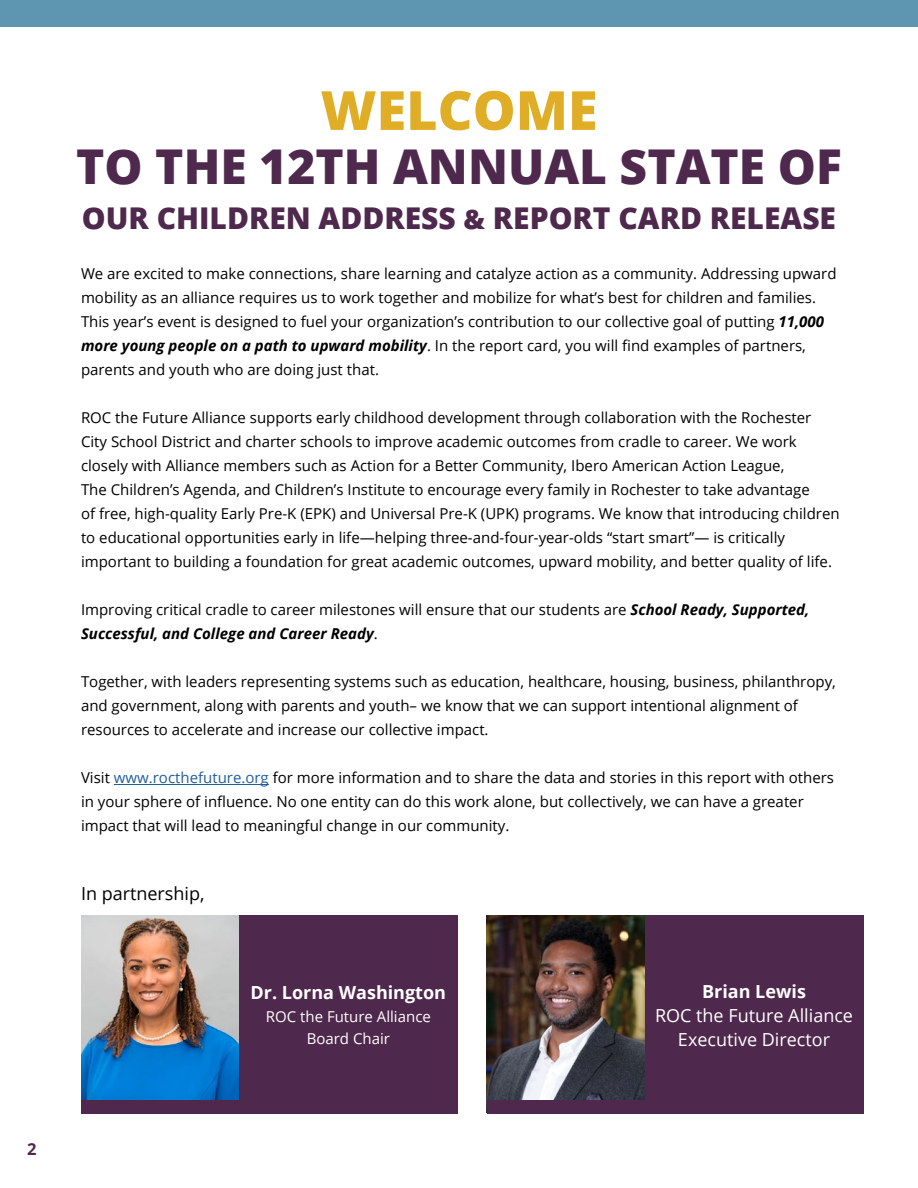
<style>
.page{position:relative;width:918px;height:1188px;background:#fff}
.page>*{position:absolute;margin:0;border:0;box-sizing:border-box;transform-origin:0 0}
.t1{font:800 54px "Open Sans";color:#dfae26}
.t2{font:800 48px "Open Sans";color:#4f284d}
.t3{font:800 30px "Open Sans";color:#4f284d}
.t4{font:18px/24px "Open Sans";color:#fff;text-align:center}
.t5{font:700 18px "Open Sans";color:#fff}
.t6{font:18px "Open Sans";color:#000}
.t7{font:700 16.5px "Open Sans";color:#4f284d}
.t8{font:15px/24px "Open Sans";color:#000}
.t9{font:15px/22.5px "Open Sans";color:#fff;text-align:center}
.s1{font-size:27px}
.s2{font-weight:700;font-style:italic}
.s3{color:#215e9e}
</style>
<div class="page">
<div style="left:0;top:0;width:918px;height:27px;background:#5e95b0"></div>
<hr style="left:114px;top:784px;width:155px;height:1px;background:#215e9e">
<div style="left:239px;top:916px;width:219px;height:198px;background:#4f284d"></div>
<img style="left:81px;top:916px;width:158px;height:184px">
<div style="left:81px;top:1100px;width:160px;height:14px;background:#4f284d"></div>
<div style="left:644px;top:916px;width:220px;height:198px;background:#4f284d"></div>
<img style="left:487px;top:916px;width:157px;height:184px">
<div style="left:487px;top:1100px;width:157px;height:14px;background:#4f284d"></div>
<p class="t7" style="left:27px;top:1138px;width:11px">2</p>
<h1 class="t1" style="left:320px;top:69px;width:279px">WELCOME</h1>
<h2 class="t2" style="left:76px;top:130px;width:767px">TO THE 12TH ANNUAL STATE OF</h2>
<h3 class="t3" style="left:82px;top:195px;width:756px">OUR CHILDREN ADDRESS <span class="s1">&amp;</span> REPORT CARD RELEASE</h3>
<p class="t8" style="left:81px;top:262px;width:757px">We are excited to make connections, share learning and catalyze action as a community. Addressing upward mobility as an alliance requires us to work together and mobilize for what’s best for children and families.<br>This year’s event is designed to fuel your organization’s contribution to our collective goal of putting <span class="s2">11,000 more young people on a path to upward mobility</span>. In the report card, you will find examples of partners, parents and youth who are doing just that.</p>
<p class="t8" style="left:81px;top:406px;width:760px">ROC the Future Alliance supports early childhood development through collaboration with the Rochester City School District and charter schools to improve academic outcomes from cradle to career. We work closely with Alliance members such as Action for a Better Community, Ibero American Action League,<br>The Children’s Agenda, and Children’s Institute to encourage every family in Rochester to take advantage<br>of free, high-quality Early Pre-K (EPK) and Universal Pre-K (UPK) programs. We know that introducing children to educational opportunities early in life—helping three-and-four-year-olds “start smart”— is critically important to building a foundation for great academic outcomes, upward mobility, and better quality of life.</p>
<p class="t8" style="left:81px;top:598px;width:730px">Improving critical cradle to career milestones will ensure that our students are <span class="s2">School Ready, Supported,<br>Successful, and College and Career Ready</span>.</p>
<p class="t8" style="left:81px;top:670px;width:756px">Together, with leaders representing systems such as education, healthcare, housing, business, philanthropy, and government, along with parents and youth– we know that we can support intentional alignment of resources to accelerate and increase our collective impact.</p>
<p class="t8" style="left:81px;top:766px;width:755px">Visit <span class="s3">www.rocthefuture.org</span> for more information and to share the data and stories in this report with others in your sphere of influence. No one entity can do this work alone, but collectively, we can have a greater impact that will lead to meaningful change in our community.</p>
<p class="t6" style="left:81px;top:881px;width:125px">In partnership,</p>
<p class="t5" style="left:251px;top:980px;width:197px">Dr. Lorna Washington</p>
<p class="t9" style="left:266px;top:1004px;width:167px">ROC the Future Alliance<br>Board Chair</p>
<p class="t5" style="left:702px;top:979px;width:105px">Brian Lewis</p>
<p class="t4" style="left:655px;top:1003px;width:200px">ROC the Future Alliance<br>Executive Director</p>
</div>
